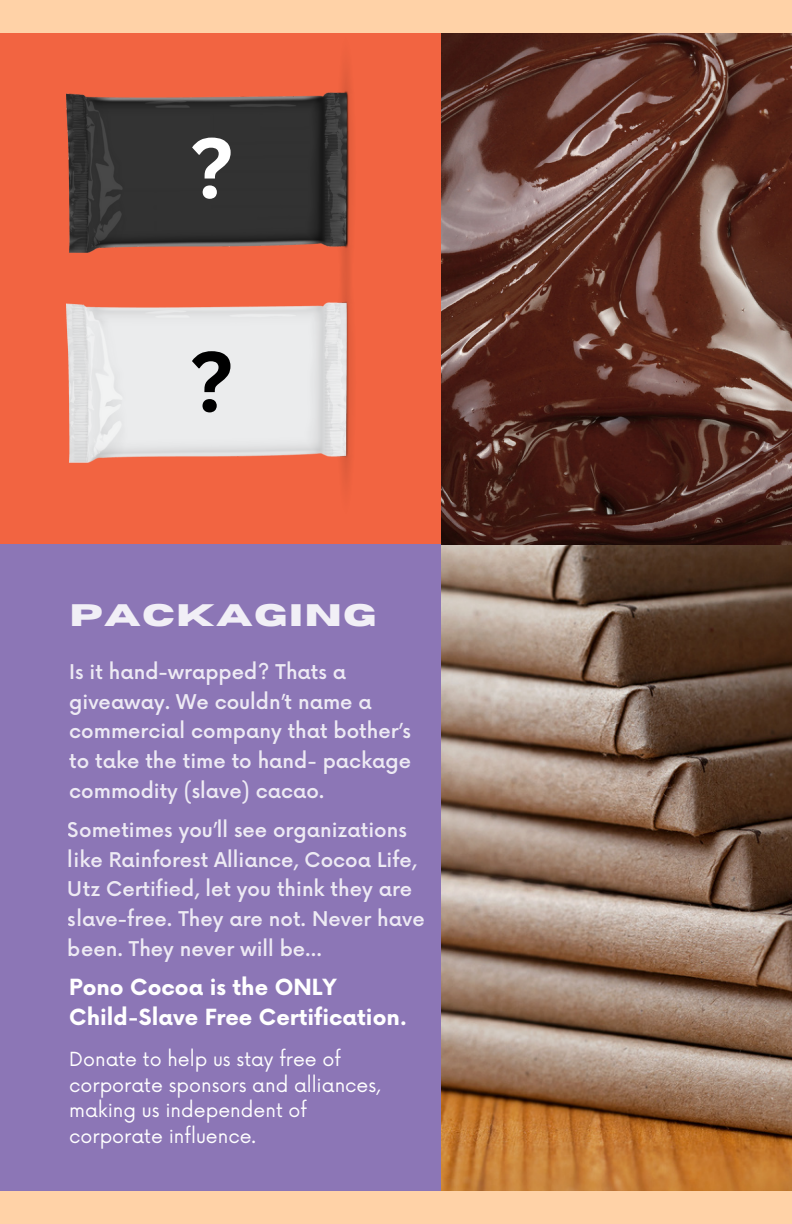
<style>
.page{position:relative;width:792px;height:1224px;background:#ffd2a7}
.page>*{position:absolute;margin:0;border:0;box-sizing:border-box;transform-origin:0 0}
.t1{font:700 84px "Canva Sans";color:#fff}
.t2{font:700 84px "Canva Sans";color:#000}
.t3{font:700 31px "Horizon";letter-spacing:.055em;color:#fff}
.t4{font:700 21.8px/30px "Now";color:#fff}
.t5{font:500 19.8px/29.8px "Now";color:#fff}
.t6{font:19px/25.4px "Now";color:#fff}
</style>
<div class="page">
<div style="left:0;top:33px;width:441px;height:511px;background:#f26441"></div>
<img style="left:441px;top:545px;width:351px;height:646px">
<div style="left:0;top:544px;width:441px;height:647px;background:#8c76b6"></div>
<img style="left:67px;top:68px;width:285px;height:416px">
<img style="left:441px;top:33px;width:351px;height:512px">
<p class="t1" style="left:191px;top:109px;width:44px">?</p>
<p class="t2" style="left:190px;top:322px;width:44px">?</p>
<h2 class="t3" style="left:69px;top:600px;width:309px">PACKAGING</h2>
<p class="t5" style="left:69px;top:658px;width:343px">Is it hand-wrapped? Thats a giveaway. We couldn’t name a commercial company that bother’s to take the time to hand- package commodity (slave) cacao.</p>
<p class="t5" style="left:68px;top:816px;width:358px">Sometimes you’ll see organizations like Rainforest Alliance, Cocoa Life, Utz Certified, let you think they are slave-free. They are not. Never have been. They never will be...</p>
<p class="t4" style="left:69px;top:974px;width:340px">Pono Cocoa is the ONLY<br>Child-Slave Free Certification.</p>
<p class="t6" style="left:69px;top:1048px;width:313px">Donate to help us stay free of corporate sponsors and alliances, making us independent of corporate influence.</p>
</div>
